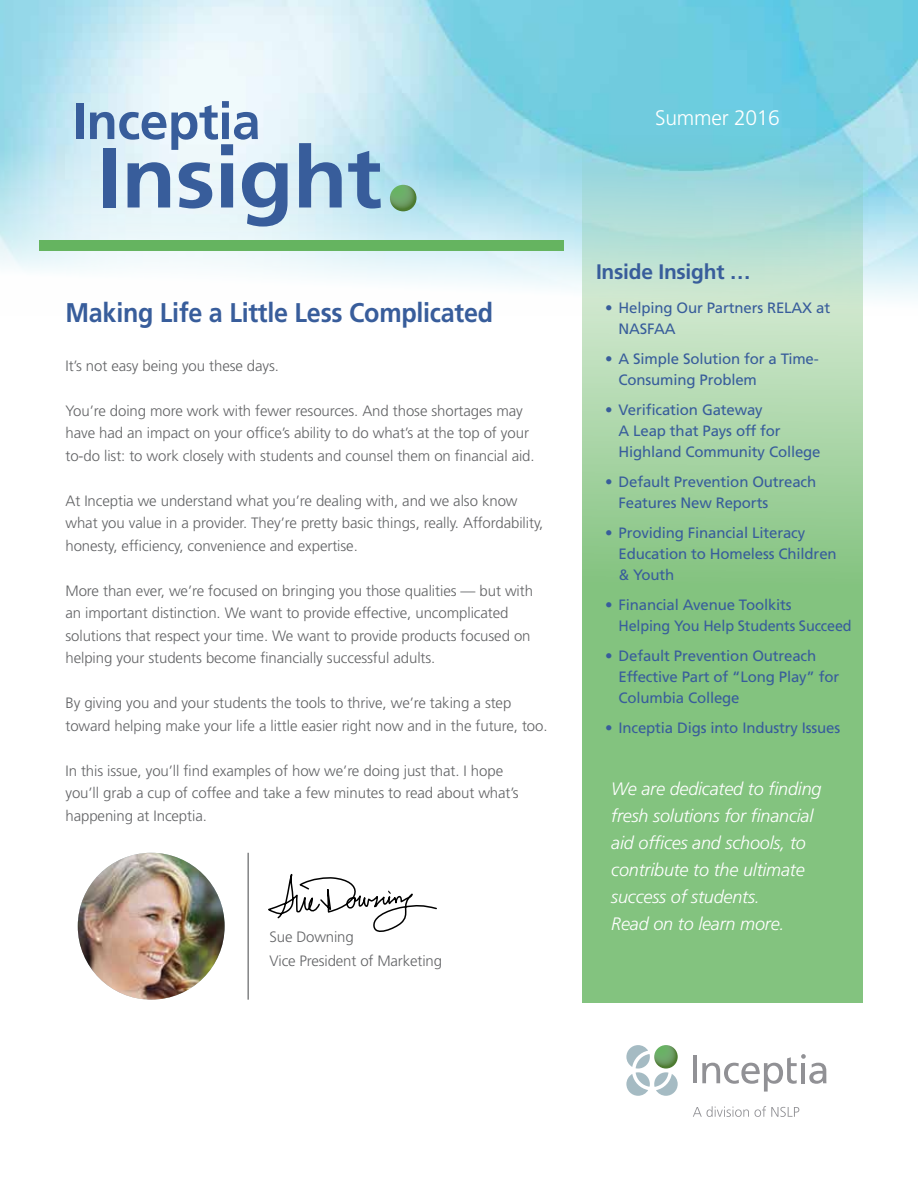
<style>
.page{position:relative;width:918px;height:1188px;background:#fff}
.page>*{position:absolute;margin:0;border:0;box-sizing:border-box;transform-origin:0 0}
.t1{font:700 85.8px "Frutiger";letter-spacing:-.01em;color:#385d9b;scale:1.05 1}
.t2{font:700 51.45px "Frutiger";letter-spacing:-.01em;color:#385d9b}
.t3{font:700 27px "Frutiger";letter-spacing:-.01em;color:#385d9b;scale:.93 1}
.t4{font:700 21px "Frutiger";letter-spacing:-.01em;color:#385d9b}
.t5{font:300 21px "Frutiger";letter-spacing:-.01em;color:#fff}
.t6{font:italic 300 18px/27px "Frutiger";letter-spacing:-.01em;color:#fff}
.t7{font:300 15px/22.5px "Frutiger";letter-spacing:-.005em;color:#636466}
.t8{font:15px/21px "Frutiger";letter-spacing:-.01em;color:#385d9b}
.s1{font-weight:300}
</style>
<div class="page">
<img style="left:0;top:0;width:918px;height:299px">
<hr style="left:693px;top:1056px;width:4px;height:27px;background:#919195">
<svg style="left:626px;top:1045px;width:52px;height:51px"></svg>
<svg style="left:654px;top:1045px;width:24px;height:24px"></svg>
<svg style="left:702px;top:1054px;width:124px;height:38px"></svg>
<svg style="left:693px;top:1106px;width:56px;height:11px"></svg>
<svg style="left:755px;top:1106px;width:44px;height:11px"></svg>
<svg style="left:390px;top:185px;width:27px;height:26px"></svg>
<svg style="left:582px;top:28px;width:281px;height:974px;background:#92cda4"></svg>
<div style="left:40px;top:240px;width:524px;height:10px;background:#65b460"></div>
<hr style="left:248px;top:853px;width:1px;height:147px;background:#636466">
<img style="left:78px;top:853px;width:147px;height:147px;border-radius:73px">
<svg style="left:268px;top:874px;width:169px;height:58px"></svg>
<h2 class="t2" style="left:73px;top:91px;width:190px">Inceptia</h2>
<h1 class="t1" style="left:97px;top:127px;width:273px">Insight</h1>
<h3 class="t3" style="left:65px;top:297px;width:461px">Making Life a Little Less Complicated</h3>
<p class="t7" style="left:65px;top:354px;width:215px">It’s not easy being you these days.</p>
<p class="t7" style="left:65px;top:399px;width:471px">You’re doing more work with fewer resources. And those shortages may have had an impact on your office’s ability to do what’s at the top of your to-do list: to work closely with students and counsel them on financial aid.</p>
<p class="t7" style="left:65px;top:489px;width:479px">At Inceptia we understand what you’re dealing with, and we also know what you value in a provider. They’re pretty basic things, really. Affordability, honesty, efficiency, convenience and expertise.</p>
<p class="t7" style="left:65px;top:579px;width:469px">More than ever, we’re focused on bringing you those qualities — but with an important distinction. We want to provide effective, uncomplicated solutions that respect your time. We want to provide products focused on helping your students become financially successful adults.</p>
<p class="t7" style="left:65px;top:692px;width:484px">By giving you and your students the tools to thrive, we’re taking a step toward helping make your life a little easier right now and in the future, too.</p>
<p class="t7" style="left:65px;top:759px;width:455px">In this issue, you’ll find examples of how we’re doing just that. I hope you’ll grab a cup of coffee and take a few minutes to read about what’s happening at Inceptia.</p>
<p class="t7" style="left:269px;top:925px;width:174px;line-height:24px">Sue Downing<br>Vice President of Marketing</p>
<h3 class="t5" style="left:655px;top:106px;width:126px">Summer 2016</h3>
<h3 class="t4" style="left:596px;top:260px;width:156px">Inside Insight …</h3>
<p class="t8" style="left:619px;top:297px;width:213px;text-indent:-14px"><span class="s1">•</span> Helping Our Partners RELAX at<br>NASFAA</p>
<p class="t8" style="left:619px;top:348px;width:202px;text-indent:-14px"><span class="s1">•</span> A Simple Solution for a Time-<br>Consuming Problem</p>
<p class="t8" style="left:619px;top:399px;width:204px;text-indent:-14px"><span class="s1">•</span> Verification Gateway<br>A Leap that Pays off for<br>Highland Community College</p>
<p class="t8" style="left:619px;top:471px;width:199px;text-indent:-14px"><span class="s1">•</span> Default Prevention Outreach<br>Features New Reports</p>
<p class="t8" style="left:619px;top:522px;width:220px;text-indent:-14px"><span class="s1">•</span> Providing Financial Literacy<br>Education to Homeless Children &amp; Youth</p>
<p class="t8" style="left:619px;top:594px;width:235px;text-indent:-14px"><span class="s1">•</span> Financial Avenue Toolkits<br>Helping You Help Students Succeed</p>
<p class="t8" style="left:619px;top:645px;width:222px;text-indent:-14px"><span class="s1">•</span> Default Prevention Outreach<br>Effective Part of “Long Play” for<br>Columbia College</p>
<p class="t8" style="left:605px;top:717px;width:237px"><span class="s1">•</span> Inceptia Digs into Industry Issues</p>
<p class="t6" style="left:611px;top:776px;width:212px">We are dedicated to finding fresh solutions for financial aid offices and schools, to contribute to the ultimate success of students.<br>Read on to learn more.</p>
</div>
